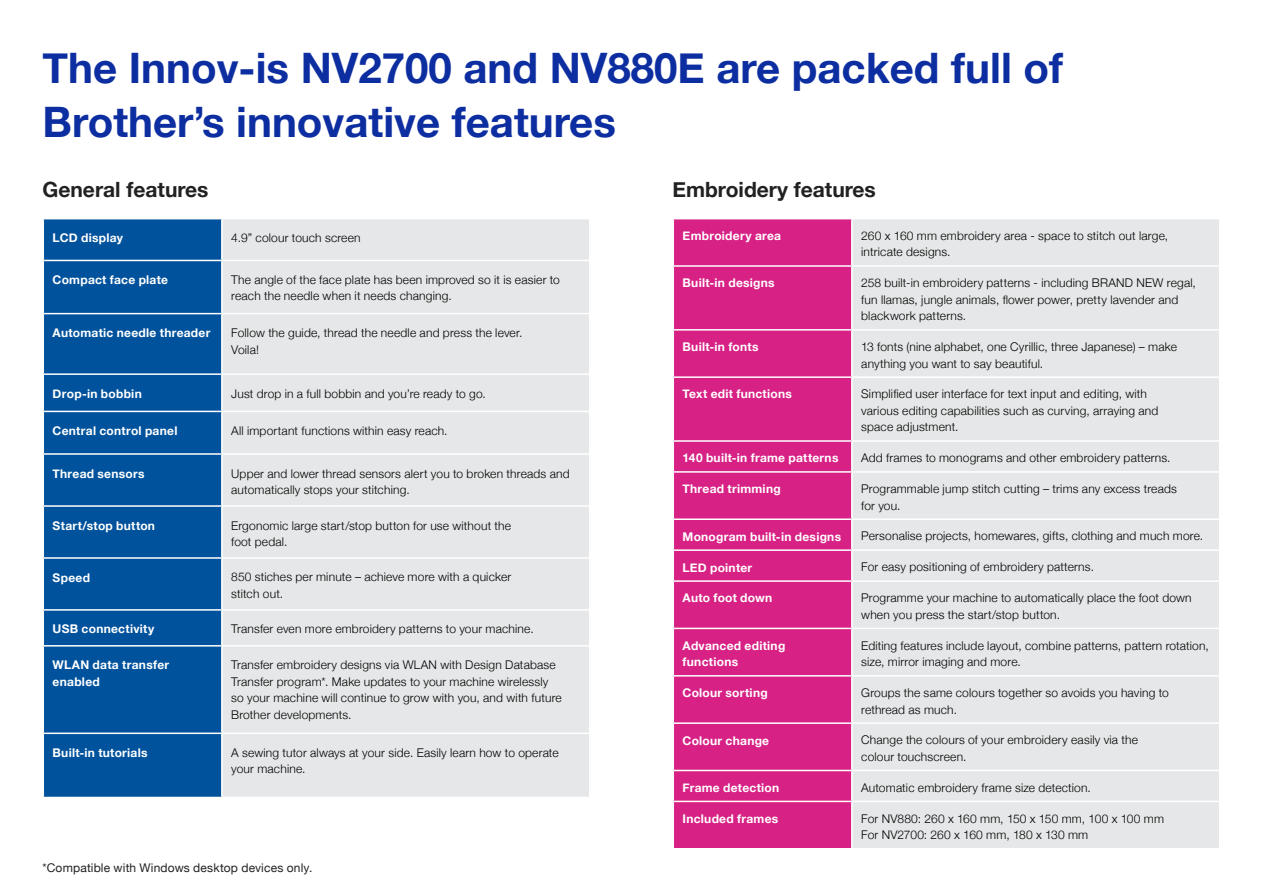
<style>
.page{position:relative;width:1263px;height:893px;background:#fff}
.page>*{position:absolute;margin:0;border:0;box-sizing:border-box;transform-origin:0 0}
.t1{font:700 42px/54px "Helvetica Neue";color:#0d2ea0}
.t2{font:700 21px "Helvetica Neue";color:#212121}
.t3{font:300 12px/16.5px "Helvetica Neue";letter-spacing:.015em;color:#000}
.t4{font:700 12px/16.5px "Helvetica Neue";letter-spacing:.025em;color:#fff}
.t5{font:12px "Helvetica Neue";letter-spacing:.015em;color:#212121}
</style>
<div class="page">
<div style="left:44px;top:219px;width:177px;height:578px;background:#00529c"></div>
<div style="left:223px;top:219px;width:366px;height:578px;background:#e6e7e8"></div>
<hr style="left:43px;top:260px;width:179px;height:1px;background:#fff">
<hr style="left:222px;top:260px;width:368px;height:1px;background:#fff">
<hr style="left:43px;top:313px;width:179px;height:1px;background:#fff">
<hr style="left:222px;top:313px;width:368px;height:1px;background:#fff">
<hr style="left:43px;top:373px;width:179px;height:2px;background:#fff">
<hr style="left:222px;top:373px;width:368px;height:2px;background:#fff">
<hr style="left:43px;top:411px;width:179px;height:1px;background:#fff">
<hr style="left:222px;top:411px;width:368px;height:1px;background:#fff">
<hr style="left:43px;top:453px;width:179px;height:2px;background:#fff">
<hr style="left:222px;top:453px;width:368px;height:2px;background:#fff">
<hr style="left:43px;top:505px;width:179px;height:2px;background:#fff">
<hr style="left:222px;top:505px;width:368px;height:2px;background:#fff">
<hr style="left:43px;top:557px;width:179px;height:2px;background:#fff">
<hr style="left:222px;top:557px;width:368px;height:2px;background:#fff">
<hr style="left:43px;top:609px;width:179px;height:2px;background:#fff">
<hr style="left:222px;top:609px;width:368px;height:2px;background:#fff">
<hr style="left:43px;top:645px;width:179px;height:2px;background:#fff">
<hr style="left:222px;top:645px;width:368px;height:2px;background:#fff">
<hr style="left:43px;top:733px;width:179px;height:1px;background:#fff">
<hr style="left:222px;top:733px;width:368px;height:1px;background:#fff">
<div style="left:674px;top:219px;width:177px;height:629px;background:#d72185"></div>
<div style="left:853px;top:219px;width:366px;height:629px;background:#e6e7e8"></div>
<hr style="left:672px;top:265px;width:180px;height:2px;background:#fff">
<hr style="left:852px;top:265px;width:368px;height:2px;background:#fff">
<hr style="left:672px;top:329px;width:180px;height:2px;background:#fff">
<hr style="left:852px;top:329px;width:368px;height:2px;background:#fff">
<hr style="left:672px;top:376px;width:180px;height:2px;background:#fff">
<hr style="left:852px;top:376px;width:368px;height:2px;background:#fff">
<hr style="left:672px;top:440px;width:180px;height:2px;background:#fff">
<hr style="left:852px;top:440px;width:368px;height:2px;background:#fff">
<hr style="left:672px;top:471px;width:180px;height:2px;background:#fff">
<hr style="left:852px;top:471px;width:368px;height:2px;background:#fff">
<hr style="left:672px;top:518px;width:180px;height:2px;background:#fff">
<hr style="left:852px;top:518px;width:368px;height:2px;background:#fff">
<hr style="left:672px;top:549px;width:180px;height:2px;background:#fff">
<hr style="left:852px;top:549px;width:368px;height:2px;background:#fff">
<hr style="left:672px;top:580px;width:180px;height:2px;background:#fff">
<hr style="left:852px;top:580px;width:368px;height:2px;background:#fff">
<hr style="left:672px;top:628px;width:180px;height:1px;background:#fff">
<hr style="left:852px;top:628px;width:368px;height:1px;background:#fff">
<hr style="left:672px;top:675px;width:180px;height:2px;background:#fff">
<hr style="left:852px;top:675px;width:368px;height:2px;background:#fff">
<hr style="left:672px;top:722px;width:180px;height:2px;background:#fff">
<hr style="left:852px;top:722px;width:368px;height:2px;background:#fff">
<hr style="left:672px;top:770px;width:180px;height:1px;background:#fff">
<hr style="left:852px;top:770px;width:368px;height:1px;background:#fff">
<hr style="left:672px;top:801px;width:180px;height:1px;background:#fff">
<hr style="left:852px;top:801px;width:368px;height:1px;background:#fff">
<h1 class="t1" style="left:43px;top:43px;width:1022px">The Innov-is NV2700 and NV880E are packed full of<br>Brother’s innovative features</h1>
<h2 class="t2" style="left:43px;top:173px;width:168px">General features</h2>
<p class="t4" style="left:53px;top:230px;width:72px">LCD display</p>
<p class="t3" style="left:231px;top:229px;width:131px">4.9” colour touch screen</p>
<p class="t4" style="left:53px;top:272px;width:117px">Compact face plate</p>
<p class="t3" style="left:231px;top:271px;width:330px">The angle of the face plate has been improved so it is easier to reach the needle when it needs changing.</p>
<p class="t4" style="left:53px;top:325px;width:159px">Automatic needle threader</p>
<p class="t3" style="left:231px;top:324px;width:293px">Follow the guide, thread the needle and press the lever.<br>Voila!</p>
<p class="t4" style="left:53px;top:386px;width:91px">Drop-in bobbin</p>
<p class="t3" style="left:231px;top:384px;width:256px">Just drop in a full bobbin and you’re ready to go.</p>
<p class="t4" style="left:53px;top:423px;width:126px">Central control panel</p>
<p class="t3" style="left:231px;top:421px;width:218px">All important functions within easy reach.</p>
<p class="t4" style="left:53px;top:465px;width:93px">Thread sensors</p>
<p class="t3" style="left:231px;top:464px;width:340px">Upper and lower thread sensors alert you to broken threads and automatically stops your stitching.</p>
<p class="t4" style="left:53px;top:517px;width:104px">Start/stop button</p>
<p class="t3" style="left:231px;top:516px;width:281px">Ergonomic large start/stop button for use without the foot pedal.</p>
<p class="t4" style="left:53px;top:569px;width:39px">Speed</p>
<p class="t3" style="left:231px;top:568px;width:282px">850 stiches per minute – achieve more with a quicker stitch out.</p>
<p class="t4" style="left:53px;top:621px;width:103px">USB connectivity</p>
<p class="t3" style="left:231px;top:620px;width:304px">Transfer even more embroidery patterns to your machine.</p>
<p class="t4" style="left:53px;top:657px;width:118px">WLAN data transfer enabled</p>
<p class="t3" style="left:231px;top:656px;width:332px">Transfer embroidery designs via WLAN with Design Database Transfer program*. Make updates to your machine wirelessly so your machine will continue to grow with you, and with future Brother developments.</p>
<p class="t4" style="left:53px;top:745px;width:96px">Built-in tutorials</p>
<p class="t3" style="left:231px;top:743px;width:329px">A sewing tutor always at your side. Easily learn how to operate your machine.</p>
<p class="t5" style="left:43px;top:859px;width:271px">*Compatible with Windows desktop devices only.</p>
<h2 class="t2" style="left:672px;top:173px;width:205px">Embroidery features</h2>
<p class="t4" style="left:683px;top:228px;width:100px">Embroidery area</p>
<p class="t3" style="left:861px;top:226px;width:308px">260 x 160 mm embroidery area - space to stitch out large, intricate designs.</p>
<p class="t4" style="left:683px;top:275px;width:94px">Built-in designs</p>
<p class="t3" style="left:861px;top:274px;width:336px">258 built-in embroidery patterns - including BRAND NEW regal, fun llamas, jungle animals, flower power, pretty lavender and blackwork patterns.</p>
<p class="t4" style="left:683px;top:339px;width:77px">Built-in fonts</p>
<p class="t3" style="left:861px;top:338px;width:317px">13 fonts (nine alphabet, one Cyrillic, three Japanese) – make anything you want to say beautiful.</p>
<p class="t4" style="left:683px;top:386px;width:111px">Text edit functions</p>
<p class="t3" style="left:861px;top:385px;width:299px">Simplified user interface for text input and editing, with various editing capabilities such as curving, arraying and space adjustment.</p>
<p class="t4" style="left:683px;top:450px;width:157px">140 built-in frame patterns</p>
<p class="t3" style="left:861px;top:449px;width:311px">Add frames to monograms and other embroidery patterns.</p>
<p class="t4" style="left:683px;top:481px;width:100px">Thread trimming</p>
<p class="t3" style="left:861px;top:480px;width:317px">Programmable jump stitch cutting – trims any excess treads for you.</p>
<p class="t4" style="left:683px;top:528px;width:160px">Monogram built-in designs</p>
<p class="t3" style="left:861px;top:527px;width:344px">Personalise projects, homewares, gifts, clothing and much more.</p>
<p class="t4" style="left:683px;top:559px;width:71px">LED pointer</p>
<p class="t3" style="left:861px;top:558px;width:234px">For easy positioning of embroidery patterns.</p>
<p class="t4" style="left:683px;top:590px;width:91px">Auto foot down</p>
<p class="t3" style="left:861px;top:589px;width:332px">Programme your machine to automatically place the foot down when you press the start/stop button.</p>
<p class="t4" style="left:683px;top:638px;width:104px">Advanced editing functions</p>
<p class="t3" style="left:861px;top:636px;width:349px">Editing features include layout, combine patterns, pattern rotation, size, mirror imaging and more.</p>
<p class="t4" style="left:683px;top:685px;width:87px">Colour sorting</p>
<p class="t3" style="left:861px;top:684px;width:309px">Groups the same colours together so avoids you having to rethread as much.</p>
<p class="t4" style="left:683px;top:732px;width:88px">Colour change</p>
<p class="t3" style="left:861px;top:731px;width:278px">Change the colours of your embroidery easily via the colour touchscreen.</p>
<p class="t4" style="left:683px;top:780px;width:98px">Frame detection</p>
<p class="t3" style="left:861px;top:778px;width:231px">Automatic embroidery frame size detection.</p>
<p class="t4" style="left:683px;top:811px;width:97px">Included frames</p>
<p class="t3" style="left:861px;top:809px;width:304px">For NV880: 260 x 160 mm, 150 x 150 mm, 100 x 100 mm<br>For NV2700: 260 x 160 mm, 180 x 130 mm</p>
</div>
